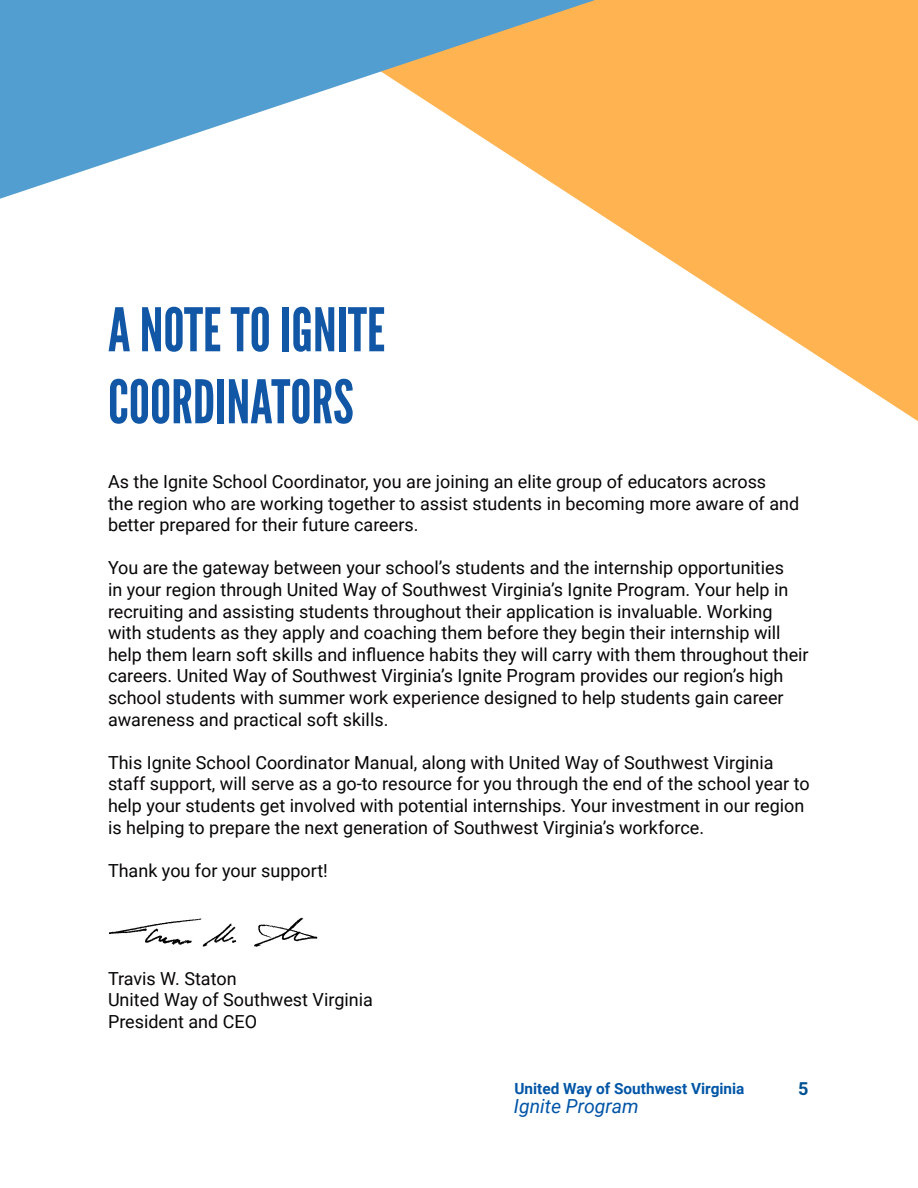
<style>
.page{position:relative;width:918px;height:1188px;background:#fff}
.page>*{position:absolute;margin:0;border:0;box-sizing:border-box;transform-origin:0 0}
.t1{font:60px "League Gothic";color:#1157a6}
.t2{font:italic 19.35px "Roboto";color:#0155a7}
.t3{font:18px/21.6px "Roboto";color:#070605}
.t4{font:700 18px "Roboto";color:#005191}
.t5{font:700 15.3px "Roboto";color:#0155a7}
</style>
<div class="page">
<svg style="left:577px;top:0;width:341px;height:421px;fill:#ffb351"></svg>
<svg style="left:0;top:0;width:595px;height:199px"></svg>
<img style="left:109px;top:917px;width:209px;height:30px">
<p class="t1" style="left:108px;top:294px;width:279px">A NOTE TO IGNITE</p>
<p class="t1" style="left:108px;top:366px;width:247px">COORDINATORS</p>
<p class="t3" style="left:108px;top:470px;width:660px">As the Ignite School Coordinator, you are joining an elite group of educators across</p>
<p class="t3" style="left:108px;top:492px;width:693px">the region who are working together to assist students in becoming more aware of and better prepared for their future careers.</p>
<p class="t3" style="left:108px;top:557px;width:702px">You are the gateway between your school’s students and the internship opportunities<br>in your region through United Way of Southwest Virginia’s Ignite Program. Your help in recruiting and assisting students throughout their application is invaluable. Working with students as they apply and coaching them before they begin their internship will help them learn soft skills and influence habits they will carry with them throughout their careers. United Way of Southwest Virginia’s Ignite Program provides our region’s high school students with summer work experience designed to help students gain career awareness and practical soft skills.</p>
<p class="t3" style="left:108px;top:751px;width:703px">This Ignite School Coordinator Manual, along with United Way of Southwest Virginia staff support, will serve as a go-to resource for you through the end of the school year to help your students get involved with potential internships. Your investment in our region is helping to prepare the next generation of Southwest Virginia’s workforce.</p>
<p class="t3" style="left:108px;top:859px;width:221px">Thank you for your support!</p>
<p class="t3" style="left:108px;top:967px;width:130px">Travis W. Staton</p>
<p class="t3" style="left:108px;top:989px;width:266px">United Way of Southwest Virginia</p>
<p class="t3" style="left:108px;top:1010px;width:151px">President and CEO</p>
<p class="t5" style="left:515px;top:1078px;width:231px">United Way of Southwest Virginia</p>
<p class="t2" style="left:514px;top:1092px;width:126px">Ignite Program</p>
<p class="t4" style="left:798px;top:1076px;width:12px">5</p>
</div>
